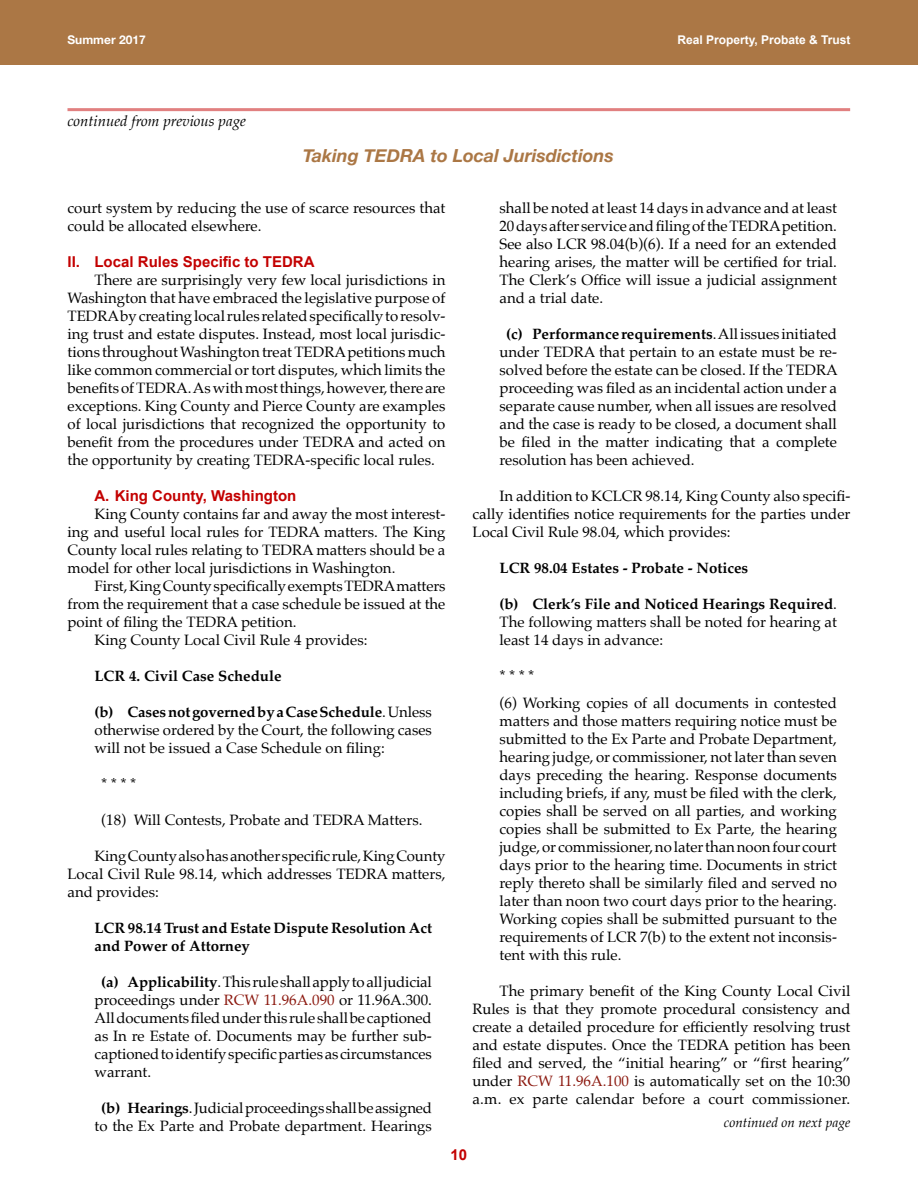
<style>
.page{position:relative;width:918px;height:1188px;background:#fff}
.page>*{position:absolute;margin:0;border:0;box-sizing:border-box;transform-origin:0 0}
.title_continue{font:italic 700 18px "Helvetica Neue";color:#ab7745}
.body2{font:15px/18px "Palatino";color:#000;text-align:justify}
.body{font:15px/18px "Palatino";color:#000;text-align:justify}
.bodywsp{font:15px/18px "Palatino";color:#000;text-align:justify}
.body2-2{font:700 15px/18px "Palatino";color:#000}
.outline1{font:700 15px "Arial";color:#c30000}
.continued_from{font:italic 15px "Palatino";color:#000}
.outline2{font:700 15px "Arial";color:#c30000}
.continued_on{font:italic 13.5px "Palatino";color:#000}
.t1{font:700 12px "Arial";color:#fff}
.t2{font:700 12px "Helvetica Neue";color:#fff}
.s1{font-weight:700}
.s2{color:#8b180e}
</style>
<div class="page">
<div style="left:0;top:0;width:918px;height:65px;background:#ab7745"></div>
<hr style="left:68px;top:108px;width:782px;height:3px;background:#e18080">
<p class="t2" style="left:68px;top:30px;width:80px">Summer 2017</p>
<p class="t1" style="left:677px;top:32px;width:175px">Real Property, Probate &amp; Trust</p>
<p class="continued_from" style="left:68px;top:108px;width:180px">continued from previous page</p>
<p class="title_continue" style="left:303px;top:142px;width:313px">Taking TEDRA to Local Jurisdictions</p>
<p class="body" style="left:68px;top:199px;width:379px">court system by reducing the use of scarce resources that could be allocated elsewhere.</p>
<p class="outline1" style="left:68px;top:252px;width:249px">II. Local Rules Specific to TEDRA</p>
<p class="body" style="left:68px;top:271px;width:380px;text-indent:27px">There are surprisingly very few local jurisdictions in Washington that have embraced the legislative purpose of TEDRA by creating local rules related specifically to resolv&shy;ing trust and estate disputes. Instead, most local jurisdic&shy;tions throughout Washington treat TEDRA petitions much like common commercial or tort disputes, which limits the benefits of TEDRA. As with most things, however, there are exceptions. King County and Pierce County are examples of local jurisdictions that recognized the opportunity to benefit from the procedures under TEDRA and acted on the opportunity by creating TEDRA-specific local rules.</p>
<p class="outline2" style="left:94px;top:486px;width:203px">A. King County, Washington</p>
<p class="body" style="left:67px;top:505px;width:380px;text-indent:27px">King County contains far and away the most interest&shy;ing and useful local rules for TEDRA matters. The King County local rules relating to TEDRA matters should be a model for other local jurisdictions in Washington.</p>
<p class="body" style="left:67px;top:577px;width:380px;text-indent:27px">First, King County specifically exempts TEDRA matters from the requirement that a case schedule be issued at the point of filing the TEDRA petition.</p>
<p class="body" style="left:94px;top:631px;width:275px">King County Local Civil Rule 4 provides:</p>
<p class="body2-2" style="left:94px;top:667px;width:189px">LCR 4. Civil Case Schedule</p>
<p class="body2" style="left:94px;top:703px;width:339px"><span class="s1">(b) Cases not governed by a Case Schedule</span>. Unless otherwise ordered by the Court, the following cases will not be issued a Case Schedule on filing:</p>
<p class="body2" style="left:101px;top:775px;width:36px">* * * *</p>
<p class="body2" style="left:101px;top:811px;width:323px">(18) Will Contests, Probate and TEDRA Matters.</p>
<p class="bodywsp" style="left:68px;top:847px;width:379px;text-indent:27px">King County also has another specific rule, King County Local Civil Rule 98.14, which addresses TEDRA matters, and provides:</p>
<p class="body2-2" style="left:94px;top:919px;width:339px">LCR 98.14 Trust and Estate Dispute Resolution Act and Power of Attorney</p>
<p class="body2" style="left:95px;top:973px;width:339px;text-indent:7px"><span class="s1">(a) Applicability</span>. This rule shall apply to all judicial proceedings under <span class="s2">RCW 11.96A.090</span> or 11.96A.300.<br>All documents filed under this rule shall be captioned as In re Estate of. Documents may be further sub&shy;captioned to identify specific parties as circumstances warrant.</p>
<p class="body2" style="left:95px;top:1099px;width:339px;text-align:center"><span class="s1">(b) Hearings</span>. Judicial proceedings shall be assigned to the Ex Parte and Probate department. Hearings</p>
<p class="body2" style="left:500px;top:199px;width:339px">shall be noted at least 14 days in advance and at least 20 days after service and filing of the TEDRA petition.<br>See also LCR 98.04(b)(6). If a need for an extended hearing arises, the matter will be certified for trial.<br>The Clerk’s Office will issue a judicial assignment and a trial date.</p>
<p class="body2" style="left:500px;top:325px;width:340px;text-indent:7px"><span class="s1">(c) Performance requirements</span>. All issues initiated under TEDRA that pertain to an estate must be re&shy;solved before the estate can be closed. If the TEDRA proceeding was filed as an incidental action under a separate cause number, when all issues are resolved and the case is ready to be closed, a document shall be filed in the matter indicating that a complete resolution has been achieved.</p>
<p class="bodywsp" style="left:473px;top:487px;width:380px;text-indent:27px">In addition to KCLCR 98.14, King County also specifi&shy;cally identifies notice requirements for the parties under Local Civil Rule 98.04, which provides:</p>
<p class="body2-2" style="left:500px;top:559px;width:250px">LCR 98.04 Estates - Probate - Notices</p>
<p class="body2" style="left:500px;top:595px;width:339px"><span class="s1">(b) Clerk’s File and Noticed Hearings Required</span>.<br>The following matters shall be noted for hearing at least 14 days in advance:</p>
<p class="body2" style="left:500px;top:667px;width:36px">* * * *</p>
<p class="body2" style="left:500px;top:694px;width:339px">(6) Working copies of all documents in contested matters and those matters requiring notice must be submitted to the Ex Parte and Probate Department, hearing judge, or commissioner, not later than seven days preceding the hearing. Response documents including briefs, if any, must be filed with the clerk, copies shall be served on all parties, and working copies shall be submitted to Ex Parte, the hearing judge, or commissioner, no later than noon four court days prior to the hearing time. Documents in strict reply thereto shall be similarly filed and served no later than noon two court days prior to the hearing.<br>Working copies shall be submitted pursuant to the requirements of LCR 7(b) to the extent not inconsis&shy;tent with this rule.</p>
<p class="bodywsp" style="left:472px;top:982px;width:380px;text-indent:27px">The primary benefit of the King County Local Civil Rules is that they promote procedural consistency and create a detailed procedure for efficiently resolving trust and estate disputes. Once the TEDRA petition has been filed and served, the “initial hearing” or “first hearing” under <span class="s2">RCW 11.96A.100</span> is automatically set on the 10:30 a.m. ex parte calendar before a court commissioner.</p>
<p class="continued_on" style="left:724px;top:1111px;width:128px">continued on next page</p>
<p class="outline1" style="left:451px;top:1145px;width:18px">10</p>
</div>
